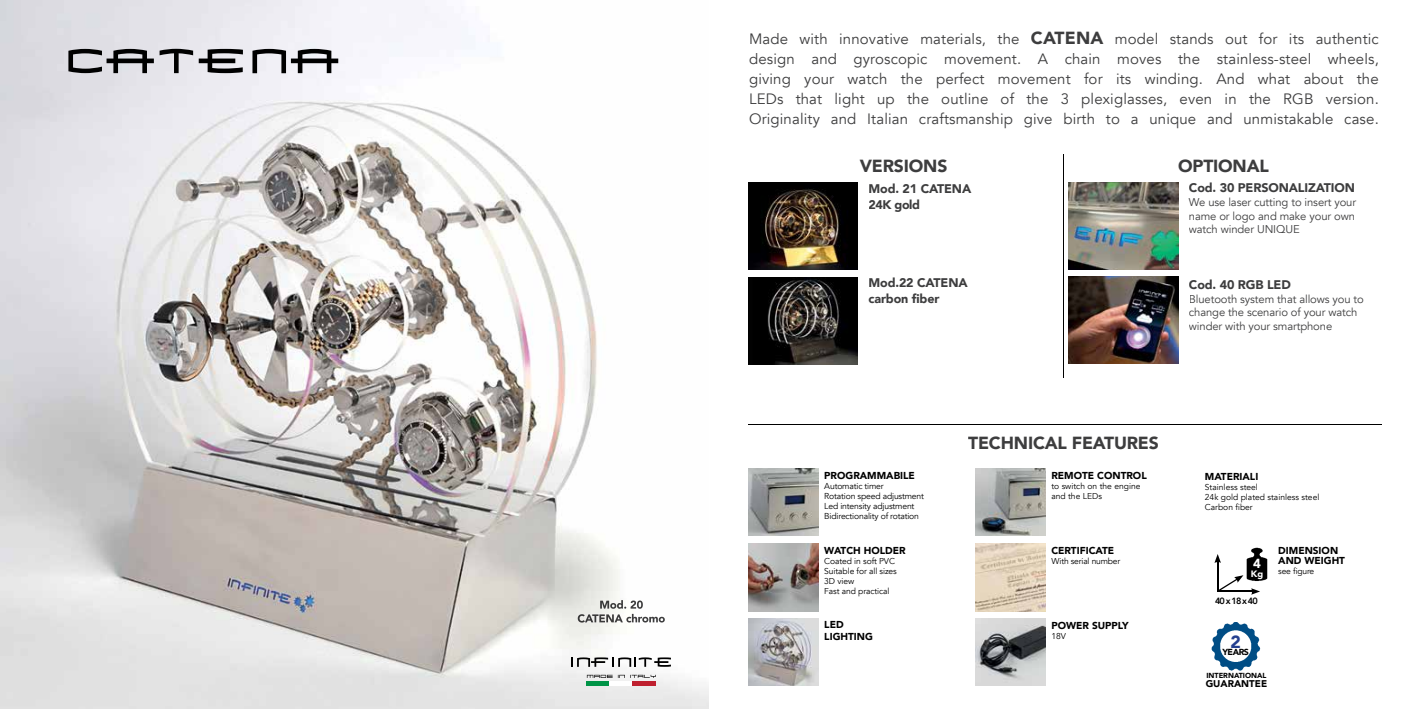
<style>
.page{position:relative;width:1418px;height:709px;background:#fff}
.page>*{position:absolute;margin:0;border:0;box-sizing:border-box;transform-origin:0 0}
.t1{font:900 17.5px "Avenir";letter-spacing:-.01em;color:#3d3d3e}
.t2{font:15px/20px "Avenir";letter-spacing:.01em;color:#3d3d3e;text-align:justify}
.t3{font:900 13.12px "Avenir";color:#fff}
.t4{font:900 12.5px/16.2px "Avenir";letter-spacing:-.01em;color:#3d3d3e}
.t5{font:11.25px/13.8px "Avenir";letter-spacing:-.01em;color:#3d3d3e;text-align:justify}
.t6{font:900 10px/11.5px "Avenir";color:#000}
.t7{font:900 9.75px "Avenir";color:#000}
.t8{font:900 9.25px "Avenir";color:#fff}
.t9{font:800 9px "Avenir";color:#000}
.t10{font:900 8.75px "Avenir";letter-spacing:-.05em;color:#000}
.t11{font:8.62px/10px "Avenir";letter-spacing:-.02em;color:#000}
.t12{font:8.5px/10px "Avenir";color:#000}
.t13{font:8.5px "Avenir";letter-spacing:-.02em;color:#000}
.t14{font:900 7.25px "Avenir";color:#000}
.s1{font-weight:900;font-size:17.5px}
</style>
<div class="page">
<img style="left:0;top:0;width:709px;height:709px">
<svg style="left:68px;top:49px;width:270px;height:24px;background:#919094"></svg>
<hr style="left:748px;top:424px;width:633px;height:1px;background:#000">
<hr style="left:1063px;top:154px;width:1px;height:223px;background:#000">
<img style="left:748px;top:182px;width:109px;height:87px">
<img style="left:748px;top:277px;width:109px;height:87px">
<img style="left:1068px;top:182px;width:110px;height:87px">
<img style="left:975px;top:543px;width:70px;height:68px">
<img style="left:975px;top:468px;width:70px;height:68px">
<img style="left:748px;top:618px;width:70px;height:67px">
<img style="left:748px;top:543px;width:70px;height:68px">
<img style="left:748px;top:468px;width:70px;height:68px">
<hr style="left:1216px;top:561px;width:2px;height:30px;background:#000">
<svg style="left:1214px;top:554px;width:6px;height:9px"></svg>
<hr style="left:1217px;top:591px;width:36px;height:1px;background:#000">
<svg style="left:1251px;top:588px;width:9px;height:6px"></svg>
<svg style="left:1216px;top:575px;width:27px;height:16px"></svg>
<img style="left:1243px;top:547px;width:25px;height:34px">
<img style="left:975px;top:618px;width:70px;height:67px">
<img style="left:1068px;top:276px;width:110px;height:87px">
<img style="left:600px;top:600px;width:43px;height:8px">
<img style="left:577px;top:614px;width:88px;height:8px">
<svg style="left:570px;top:657px;width:101px;height:10px"></svg>
<div style="left:587px;top:681px;width:23px;height:5px;background:#009447"></div>
<div style="left:610px;top:681px;width:23px;height:5px;background:#fff"></div>
<div style="left:633px;top:681px;width:23px;height:5px;background:#bf202f"></div>
<svg style="left:587px;top:675px;width:69px;height:3px"></svg>
<img style="left:1211px;top:622px;width:50px;height:49px">
<p class="t2" style="left:749px;top:30px;width:631px">Made with innovative materials, the <span class="s1">CATENA</span> model stands out for its authentic design and gyroscopic movement. A chain moves the stainless-steel wheels, giving your watch the perfect movement for its winding. And what about the LEDs that light up the outline of the 3 plexiglasses, even in the RGB version.<br>Originality and Italian craftsmanship give birth to a unique and unmistakable case.</p>
<p class="t1" style="left:859px;top:151px;width:89px">VERSIONS</p>
<p class="t1" style="left:1178px;top:151px;width:92px">OPTIONAL</p>
<p class="t4" style="left:868px;top:180px;width:104px">Mod. 21 CATENA<br>24K gold</p>
<p class="t4" style="left:868px;top:274px;width:101px">Mod.22 CATENA carbon fiber</p>
<p class="t4" style="left:1188px;top:179px;width:167px">Cod. 30 PERSONALIZATION</p>
<p class="t5" style="left:1188px;top:195px;width:169px">We use laser cutting to insert your name or logo and make your own watch winder UNIQUE</p>
<p class="t4" style="left:1188px;top:276px;width:103px">Cod. 40 RGB LED</p>
<p class="t5" style="left:1188px;top:292px;width:176px;text-align:left">Bluetooth system that allows you to change the scenario of your watch winder with your smartphone</p>
<p class="t6" style="left:824px;top:469px;width:92px">PROGRAMMABILE</p>
<p class="t11" style="left:824px;top:481px;width:101px">Automatic timer<br>Rotation speed adjustment<br>Led intensity adjustment<br>Bidirectionality of rotation</p>
<p class="t6" style="left:824px;top:545px;width:83px">WATCH HOLDER</p>
<p class="t12" style="left:824px;top:556px;width:74px">Coated in soft PVC<br>Suitable for all sizes<br>3D view<br>Fast and practical</p>
<p class="t6" style="left:824px;top:618px;width:50px">LED<br>LIGHTING</p>
<p class="t1" style="left:968px;top:428px;width:192px">TECHNICAL FEATURES</p>
<p class="t6" style="left:1051px;top:469px;width:97px">REMOTE CONTROL</p>
<p class="t12" style="left:1051px;top:481px;width:91px">to switch on the engine and the LEDs</p>
<p class="t6" style="left:1051px;top:545px;width:64px">CERTIFICATE</p>
<p class="t13" style="left:1051px;top:556px;width:70px">With serial number</p>
<p class="t6" style="left:1051px;top:619px;width:79px">POWER SUPPLY</p>
<p class="t12" style="left:1051px;top:631px;width:16px">18V</p>
<p class="t6" style="left:1204px;top:470px;width:55px">MATERIALI</p>
<p class="t12" style="left:1204px;top:482px;width:116px">Stainless steel<br>24k gold plated stainless steel<br>Carbon fiber</p>
<p class="t3" style="left:1253px;top:552px;width:9px">4</p>
<p class="t8" style="left:1250px;top:566px;width:14px">Kg</p>
<p class="t9" style="left:1215px;top:593px;width:44px">40 x 18 x 40</p>
<p class="t6" style="left:1278px;top:545px;width:68px;line-height:10px">DIMENSION<br>AND WEIGHT</p>
<p class="t12" style="left:1278px;top:566px;width:37px">see figure</p>
<p class="t10" style="left:1222px;top:644px;width:28px"><sup>2</sup>YEARS</p>
<p class="t14" style="left:1206px;top:669px;width:62px">INTERNATIONAL</p>
<p class="t7" style="left:1205px;top:675px;width:63px">GUARANTEE</p>
</div>
